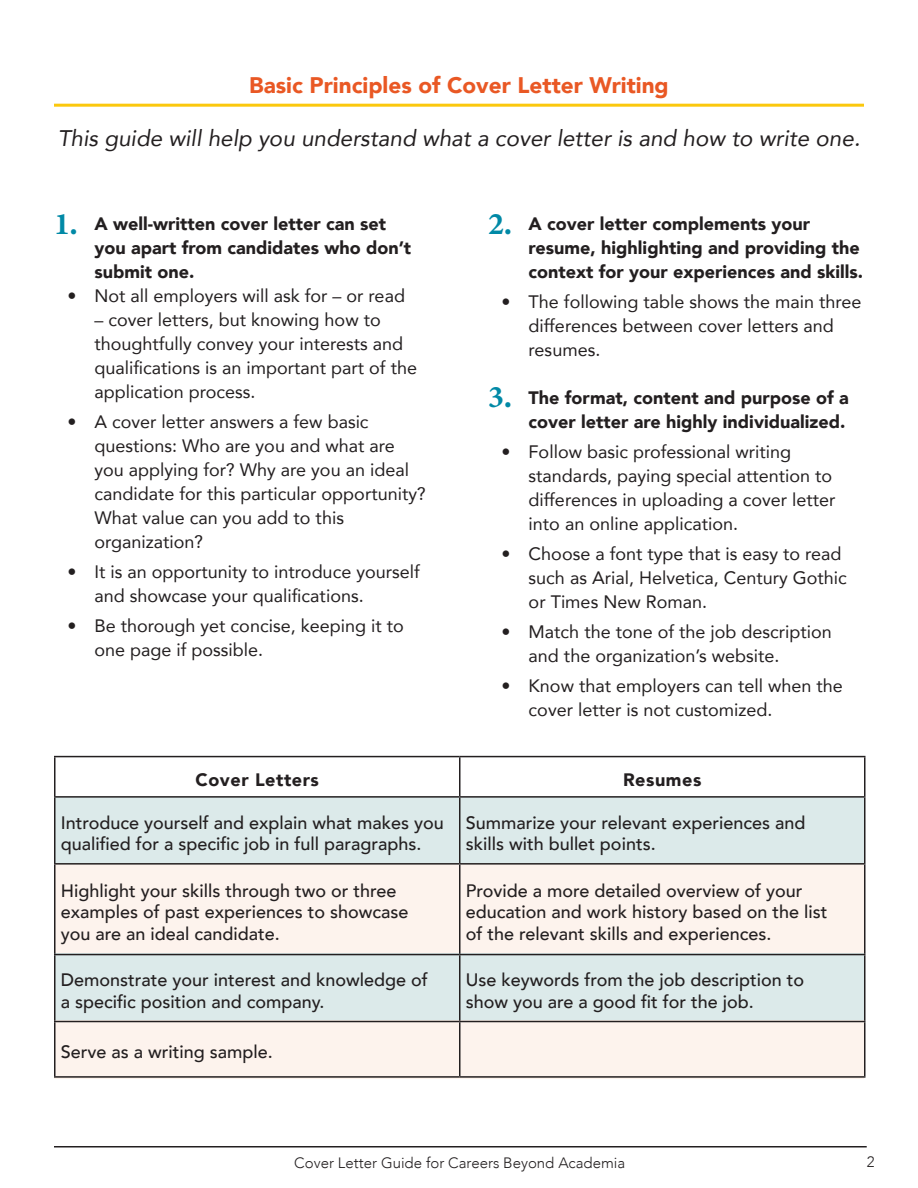
<style>
.page{position:relative;width:918px;height:1188px;background:#fff}
.page>*{position:absolute;margin:0;border:0;box-sizing:border-box;transform-origin:0 0}
.t1{font:31.5px "Minion Variable Concept";color:#0089a6}
.t2{font:italic 22.5px "Avenir";color:#231f20}
.t3{font:900 22.5px "Avenir";color:#e95824}
.t4{font:18px/24px "Avenir";color:#231f20}
.t5{font:500 18px/21.6px "Avenir";color:#231f20}
.t6{font:900 18px/24px "Avenir";color:#231f20}
.t7{font:900 18px "Avenir";letter-spacing:.03em;color:#231f20}
.t8{font:300 15px "Avenir";color:#231f20}
</style>
<div class="page">
<hr style="left:54px;top:1146px;width:813px;height:2px;background:#231f20">
<div style="left:54px;top:1020px;width:810px;height:58px;background:#fdf3ed"></div>
<div style="left:54px;top:797px;width:810px;height:67px;background:#dceaea"></div>
<div style="left:54px;top:953px;width:810px;height:67px;background:#dceaea"></div>
<div style="left:54px;top:863px;width:810px;height:90px;background:#fdf3ed"></div>
<hr style="left:54px;top:756px;width:406px;height:1px;background:#231f20">
<hr style="left:54px;top:757px;width:2px;height:39px;background:#231f20">
<hr style="left:460px;top:756px;width:406px;height:1px;background:#231f20">
<hr style="left:459px;top:757px;width:1px;height:39px;background:#231f20">
<hr style="left:864px;top:757px;width:2px;height:39px;background:#231f20">
<hr style="left:54px;top:796px;width:406px;height:2px;background:#231f20">
<hr style="left:54px;top:798px;width:2px;height:65px;background:#231f20">
<hr style="left:460px;top:796px;width:406px;height:2px;background:#231f20">
<hr style="left:459px;top:798px;width:1px;height:65px;background:#231f20">
<hr style="left:864px;top:798px;width:2px;height:65px;background:#231f20">
<hr style="left:54px;top:863px;width:406px;height:2px;background:#231f20">
<hr style="left:54px;top:865px;width:2px;height:89px;background:#231f20">
<hr style="left:460px;top:863px;width:406px;height:2px;background:#231f20">
<hr style="left:459px;top:865px;width:1px;height:89px;background:#231f20">
<hr style="left:864px;top:865px;width:2px;height:89px;background:#231f20">
<hr style="left:54px;top:954px;width:406px;height:1px;background:#231f20">
<hr style="left:54px;top:955px;width:2px;height:66px;background:#231f20">
<hr style="left:460px;top:954px;width:406px;height:1px;background:#231f20">
<hr style="left:459px;top:955px;width:1px;height:66px;background:#231f20">
<hr style="left:864px;top:955px;width:2px;height:66px;background:#231f20">
<hr style="left:54px;top:1021px;width:406px;height:1px;background:#231f20">
<hr style="left:54px;top:1022px;width:2px;height:54px;background:#231f20">
<hr style="left:460px;top:1021px;width:406px;height:1px;background:#231f20">
<hr style="left:459px;top:1022px;width:1px;height:54px;background:#231f20">
<hr style="left:864px;top:1022px;width:2px;height:54px;background:#231f20">
<hr style="left:54px;top:1076px;width:406px;height:2px;background:#231f20">
<hr style="left:460px;top:1076px;width:406px;height:2px;background:#231f20">
<hr style="left:54px;top:104px;width:810px;height:3px;background:#fbc80d">
<p class="t3" style="left:249px;top:66px;width:421px">Basic Principles of Cover Letter Writing</p>
<p class="t2" style="left:58px;top:124px;width:804px">This guide will help you understand what a cover letter is and how to write one.</p>
<h1 class="t1" style="left:54px;top:202px;width:24px">1.</h1>
<h1 class="t1" style="left:488px;top:202px;width:24px">2.</h1>
<p class="t6" style="left:529px;top:211px;width:336px">A cover letter complements your resume, highlighting and providing the context for your experiences and skills.</p>
<p class="t4" style="left:529px;top:289px;width:334px;text-indent:-27px">• The following table shows the main three differences between cover letters and resumes.</p>
<p class="t6" style="left:529px;top:385px;width:322px">The format, content and purpose of a cover letter are highly individualized.</p>
<p class="t4" style="left:529px;top:439px;width:308px;text-indent:-27px">• Follow basic professional writing standards, paying special attention to differences in uploading a cover letter into an online application.</p>
<p class="t4" style="left:529px;top:541px;width:320px;text-indent:-27px">• Choose a font type that is easy to read such as Arial, Helvetica, Century Gothic or Times New Roman.</p>
<p class="t4" style="left:529px;top:619px;width:305px;text-indent:-27px">• Match the tone of the job description and the organization’s website.</p>
<p class="t4" style="left:529px;top:673px;width:316px;text-indent:-27px">• Know that employers can tell when the cover letter is not customized.</p>
<p class="t6" style="left:94px;top:211px;width:318px">A well-written cover letter can set you apart from candidates who don’t submit one.</p>
<p class="t4" style="left:68px;top:283px;width:339px">• Not all employers will ask for – or read</p>
<p class="t4" style="left:94px;top:307px;width:324px">– cover letters, but knowing how to thoughtfully convey your interests and qualifications is an important part of the application process.</p>
<p class="t4" style="left:94px;top:409px;width:333px;text-indent:-27px">• A cover letter answers a few basic questions: Who are you and what are you applying for? Why are you an ideal candidate for this particular opportunity?<br>What value can you add to this organization?</p>
<p class="t4" style="left:94px;top:559px;width:327px;text-indent:-27px">• It is an opportunity to introduce yourself and showcase your qualifications.</p>
<p class="t4" style="left:94px;top:613px;width:311px;text-indent:-27px">• Be thorough yet concise, keeping it to one page if possible.</p>
<h1 class="t1" style="left:488px;top:375px;width:24px">3.</h1>
<p class="t7" style="left:196px;top:764px;width:125px">Cover Letters</p>
<p class="t7" style="left:623px;top:764px;width:80px">Resumes</p>
<p class="t5" style="left:61px;top:811px;width:385px">Introduce yourself and explain what makes you qualified for a specific job in full paragraphs.</p>
<p class="t5" style="left:466px;top:811px;width:341px">Summarize your relevant experiences and skills with bullet points.</p>
<p class="t5" style="left:61px;top:879px;width:349px">Highlight your skills through two or three examples of past experiences to showcase you are an ideal candidate.</p>
<p class="t5" style="left:466px;top:879px;width:363px">Provide a more detailed overview of your education and work history based on the list of the relevant skills and experiences.</p>
<p class="t5" style="left:61px;top:968px;width:369px">Demonstrate your interest and knowledge of a specific position and company.</p>
<p class="t5" style="left:466px;top:968px;width:340px">Use keywords from the job description to show you are a good fit for the job.</p>
<p class="t5" style="left:61px;top:1040px;width:214px">Serve as a writing sample.</p>
<p class="t8" style="left:294px;top:1154px;width:333px">Cover Letter Guide for Careers Beyond Academia</p>
<p class="t8" style="left:867px;top:1153px;width:9px">2</p>
</div>
